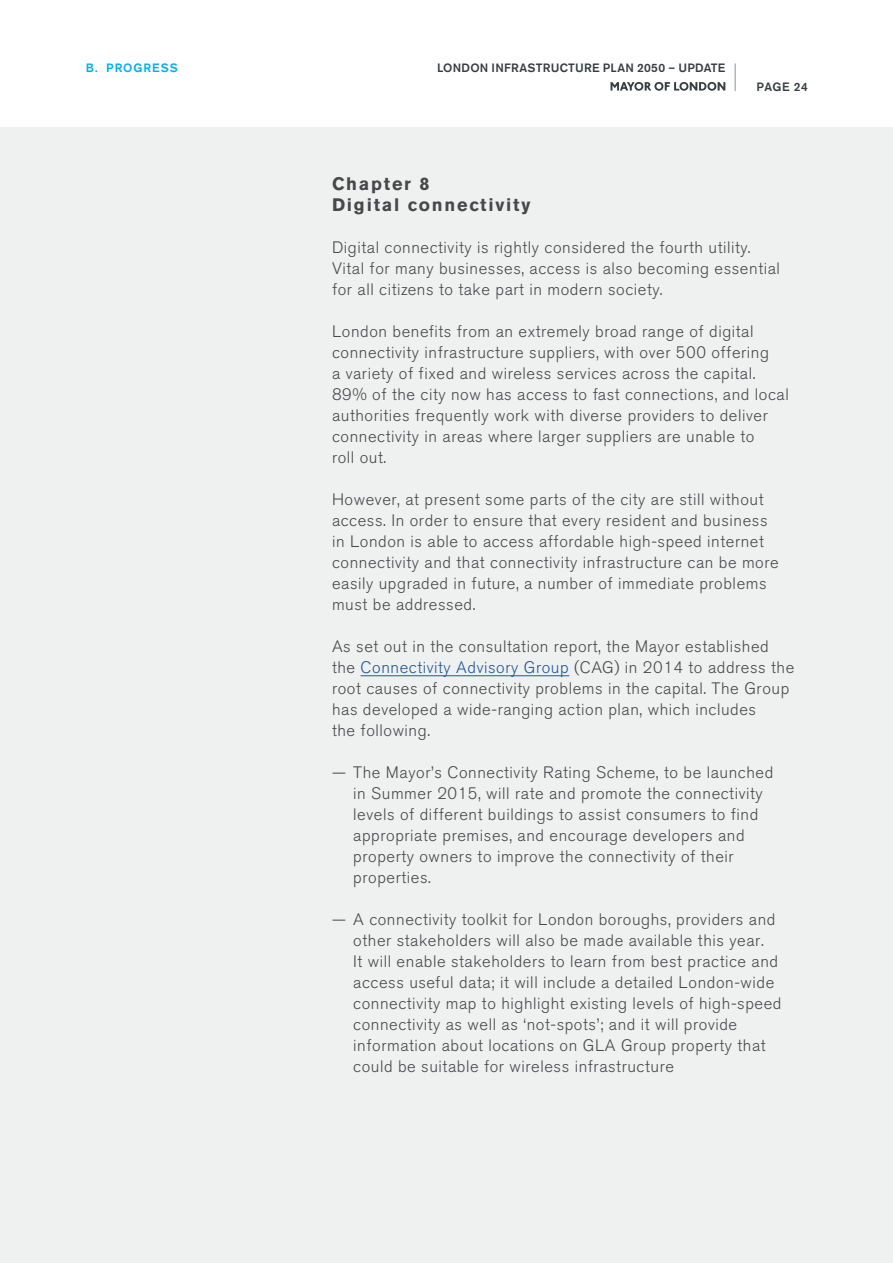
<style>
.page{position:relative;width:893px;height:1263px;background:#fff}
.page>*{position:absolute;margin:0;border:0;box-sizing:border-box;transform-origin:0 0}
.t1{font:700 18px/21px "Akzidenz Grotesk BE";letter-spacing:.1em;color:#4d4d4f}
.t2{font:300 16.5px/21px "Akzidenz Grotesk BQ";letter-spacing:.035em;color:#4d4d4f}
.t3{font:500 12px "Akzidenz Grotesk BE";letter-spacing:.02em;color:#363e42}
.t4{font:500 12px "Akzidenz Grotesk BE";letter-spacing:.08em;color:#00aeef}
.s1{color:#275b9b}
</style>
<div class="page">
<div style="left:0;top:1px;width:893px;height:1262px;background:#eff1f1"></div>
<div style="left:0;top:0;width:893px;height:127px;background:#fff"></div>
<svg style="left:610px;top:82px;width:115px;height:9px"></svg>
<svg style="left:735px;top:63px;width:1px;height:28px"></svg>
<hr style="left:361px;top:675px;width:208px;height:1px;background:#275b9b">
<p class="t4" style="left:86px;top:61px;width:93px">B. PROGRESS</p>
<p class="t3" style="left:437px;top:61px;width:290px">LONDON INFRASTRUCTURE PLAN 2050 – UPDATE</p>
<p class="t3" style="left:757px;top:79px;width:53px">PAGE 24</p>
<p class="t1" style="left:332px;top:173px;width:200px">Chapter 8<br>Digital connectivity</p>
<p class="t2" style="left:332px;top:237px;width:449px">Digital connectivity is rightly considered the fourth utility.<br>Vital for many businesses, access is also becoming essential for all citizens to take part in modern society.</p>
<p class="t2" style="left:332px;top:321px;width:458px">London benefits from an extremely broad range of digital connectivity infrastructure suppliers, with over 500 offering<br>a variety of fixed and wireless services across the capital.<br>89% of the city now has access to fast connections, and local authorities frequently work with diverse providers to deliver connectivity in areas where larger suppliers are unable to<br>roll out.</p>
<p class="t2" style="left:332px;top:489px;width:448px">However, at present some parts of the city are still without access. In order to ensure that every resident and business in London is able to access affordable high-speed internet connectivity and that connectivity infrastructure can be more easily upgraded in future, a number of immediate problems must be addressed.</p>
<p class="t2" style="left:332px;top:636px;width:464px">As set out in the consultation report, the Mayor established the <span class="s1">Connectivity Advisory Group</span> (CAG) in 2014 to address the root causes of connectivity problems in the capital. The Group has developed a wide-ranging action plan, which includes<br>the following.</p>
<p class="t2" style="left:353px;top:762px;width:422px;text-indent:-21px">— The Mayor’s Connectivity Rating Scheme, to be launched in Summer 2015, will rate and promote the connectivity levels of different buildings to assist consumers to find appropriate premises, and encourage developers and property owners to improve the connectivity of their properties.</p>
<p class="t2" style="left:353px;top:909px;width:430px;text-indent:-21px">— A connectivity toolkit for London boroughs, providers and other stakeholders will also be made available this year.<br>It will enable stakeholders to learn from best practice and access useful data; it will include a detailed London-wide connectivity map to highlight existing levels of high-speed connectivity as well as ‘not-spots’; and it will provide information about locations on GLA Group property that could be suitable for wireless infrastructure</p>
</div>
